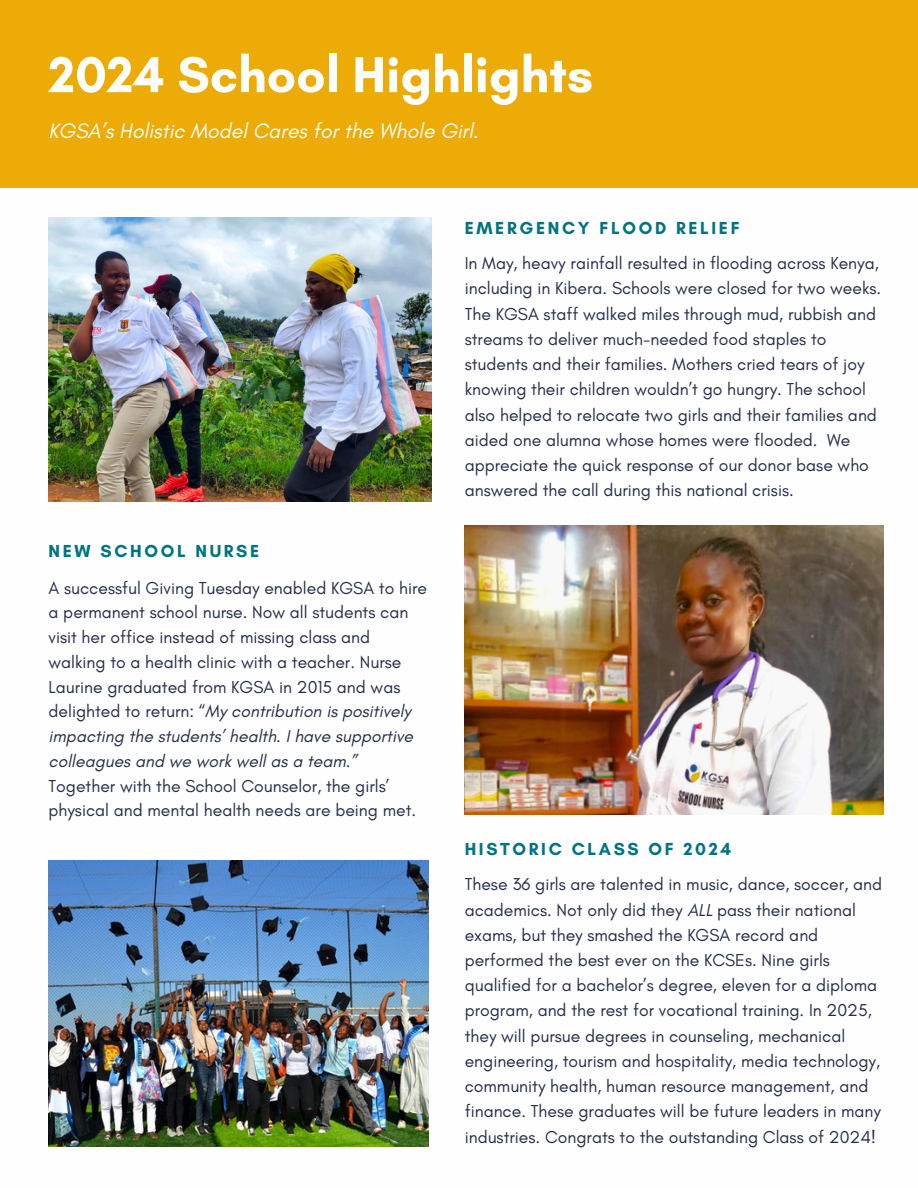
<style>
.page{position:relative;width:918px;height:1188px;background:#fff}
.page>*{position:absolute;margin:0;border:0;box-sizing:border-box;transform-origin:0 0}
.t1{font:700 51.45px "Glacial Indifference";color:#fefefe}
.t2{font:italic 21.3px "Glacial Indifference";color:#fefefe}
.t3{font:700 17.7px "Glacial Indifference";letter-spacing:.15em;color:#007481}
.t4{font:17.55px/25.2px "Glacial Indifference";color:#252e4a}
.s1{font-style:italic}
</style>
<div class="page">
<img style="left:49px;top:217px;width:382px;height:285px">
<img style="left:465px;top:526px;width:418px;height:289px">
<img style="left:49px;top:860px;width:380px;height:286px">
<div style="left:0;top:0;width:918px;height:187px;background:#ecab06"></div>
<p class="t1" style="left:49px;top:43px;width:546px">2024 School Highlights</p>
<p class="t1" style="left:79px;top:57px;width:421px">2022 HIGHLIGHTS</p>
<p class="t2" style="left:49px;top:117px;width:432px">KGSA’s Holistic Model Cares for the Whole Girl.</p>
<p class="t3" style="left:465px;top:217px;width:276px">EMERGENCY FLOOD RELIEF</p>
<h4 class="t3" style="left:49px;top:541px;width:212px">NEW SCHOOL NURSE</h4>
<h4 class="t4" style="left:49px;top:575px;width:380px;line-height:24.8px">A successful Giving Tuesday enabled KGSA to hire a permanent school nurse. Now all students can visit her office instead of missing class and walking to a health clinic with a teacher. Nurse Laurine graduated from KGSA in 2015 and was delighted to return: “<span class="s1">My contribution is positively impacting the students’ health. I have supportive colleagues and we work well as a team.”</span></h4>
<p class="t4" style="left:49px;top:773px;width:369px;line-height:24.8px">Together with the School Counselor, the girls’ physical and mental health needs are being met.</p>
<p class="t4" style="left:465px;top:251px;width:418px">In May, heavy rainfall resulted in flooding across Kenya, including in Kibera. Schools were closed for two weeks.<br>The KGSA staff walked miles through mud, rubbish and streams to deliver much-needed food staples to students and their families. Mothers cried tears of joy knowing their children wouldn’t go hungry. The school also helped to relocate two girls and their families and aided one alumna whose homes were flooded. We appreciate the quick response of our donor base who answered the call during this national crisis.</p>
<h4 class="t3" style="left:465px;top:838px;width:268px">HISTORIC CLASS OF 2024</h4>
<p class="t4" style="left:465px;top:872px;width:419px">These 36 girls are talented in music, dance, soccer, and academics. Not only did they <span class="s1">ALL</span> pass their national exams, but they smashed the KGSA record and performed the best ever on the KCSEs. Nine girls qualified for a bachelor’s degree, eleven for a diploma program, and the rest for vocational training. In 2025, they will pursue degrees in counseling, mechanical engineering, tourism and hospitality, media technology, community health, human resource management, and finance. These graduates will be future leaders in many industries. Congrats to the outstanding Class of 2024!</p>
</div>
